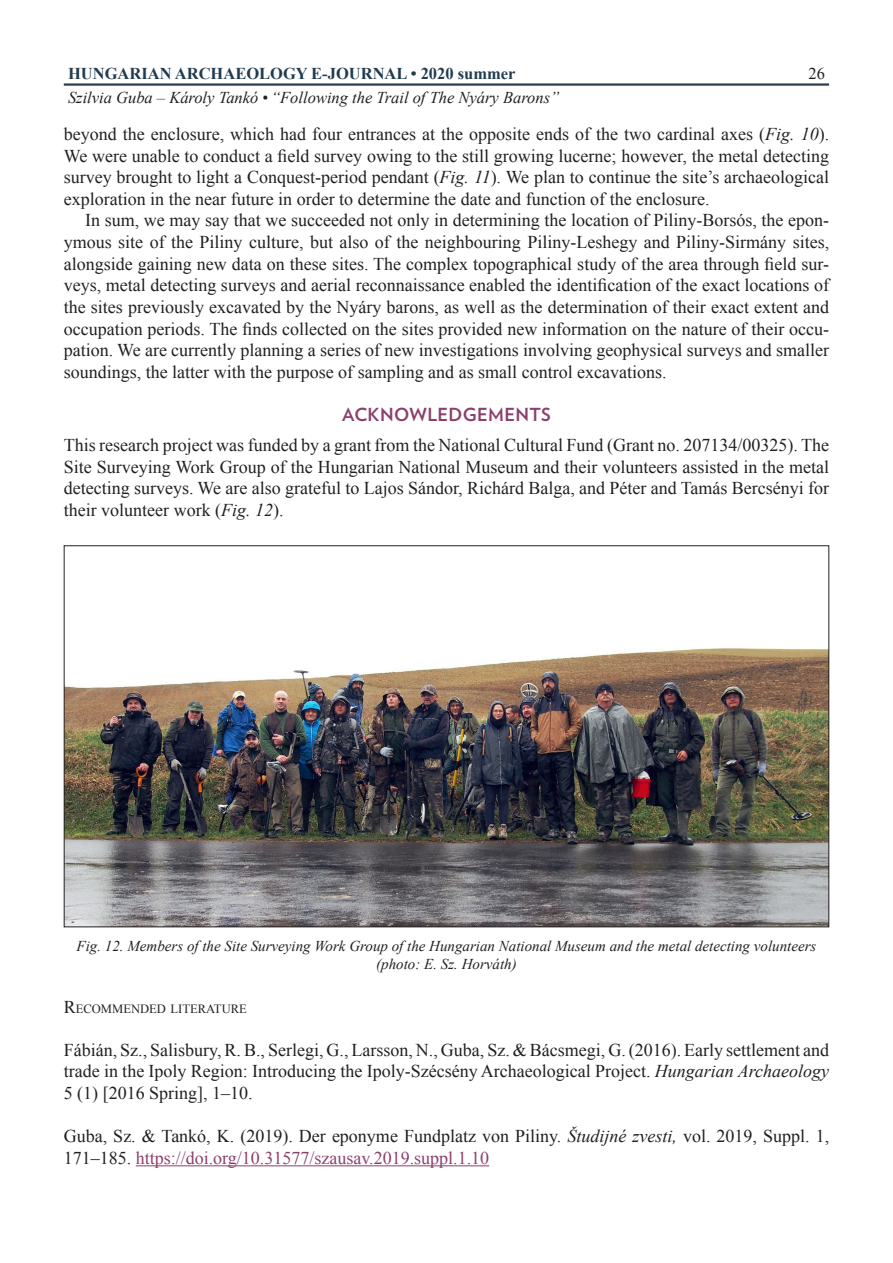
<style>
.page{position:relative;width:893px;height:1263px;background:#fff}
.page>*{position:absolute;margin:0;border:0;box-sizing:border-box;transform-origin:0 0}
.cikk_szoveg_print{font:18px/21.6px "Times New Roman";color:#231f20;text-align:justify}
.irodalom{font:18px/21.6px "Times New Roman";color:#231f20;text-align:justify}
.cikk_behuznelkul{font:18px/21.6px "Times New Roman";color:#231f20;text-align:justify}
.alcim{font:700 18px "Verlag";letter-spacing:.02em;color:#8c3f6d}
.t1{font:italic 16.5px "Times New Roman";color:#231f20}
.t2{font:700 16.5px "Times New Roman";color:#213b4f}
.t3{font:16.5px "Times New Roman";color:#231f20}
.kepala{font:italic 15px/18px "Times New Roman";color:#231f20;text-align:center}
.irodalom-2{font:12.6px "Times New Roman";color:#231f20}
.s1{font-style:italic}
.s2{font-size:18px}
.s3{color:#8c3f6d}
</style>
<div class="page">
<hr style="left:64px;top:83px;width:765px;height:3px;background:#2d3d4d">
<hr style="left:136px;top:1165px;width:353px;height:1px;background:#8c3f6d">
<img style="left:66px;top:648px;width:761px;height:277px">
<p class="t2" style="left:68px;top:62px;width:449px">HUNGARIAN ARCHAEOLOGY E-JOURNAL • 2020 summer</p>
<p class="t3" style="left:808px;top:62px;width:18px">26</p>
<p class="t1" style="left:68px;top:87px;width:493px">Szilvia Guba – Károly Tankó • “Following the Trail of The Nyáry Barons”</p>
<p class="cikk_szoveg_print" style="left:64px;top:123px;width:767px">beyond the enclosure, which had four entrances at the opposite ends of the two cardinal axes (<span class="s1">Fig. 10</span>).<br>We were unable to conduct a field survey owing to the still growing lucerne; however, the metal detecting survey brought to light a Conquest-period pendant (<span class="s1">Fig. 11</span>). We plan to continue the site’s archaeological exploration in the near future in order to determine the date and function of the enclosure.</p>
<p class="cikk_szoveg_print" style="left:64px;top:209px;width:767px;text-indent:21px">In sum, we may say that we succeeded not only in determining the location of Piliny-Borsós, the epon&shy;ymous site of the Piliny culture, but also of the neighbouring Piliny-Leshegy and Piliny-Sirmány sites, alongside gaining new data on these sites. The complex topographical study of the area through field sur&shy;veys, metal detecting surveys and aerial reconnaissance enabled the identification of the exact locations of the sites previously excavated by the Nyáry barons, as well as the determination of their exact extent and occupation periods. The finds collected on the sites provided new information on the nature of their occu&shy;pation. We are currently planning a series of new investigations involving geophysical surveys and smaller soundings, the latter with the purpose of sampling and as small control excavations.</p>
<p class="alcim" style="left:342px;top:400px;width:210px">ACKNOWLEDGEMENTS</p>
<p class="cikk_behuznelkul" style="left:64px;top:434px;width:767px">This research project was funded by a grant from the National Cultural Fund (Grant no. 207134/00325). The Site Surveying Work Group of the Hungarian National Museum and their volunteers assisted in the metal detecting surveys. We are also grateful to Lajos Sándor, Richárd Balga, and Péter and Tamás Bercsényi for their volunteer work (<span class="s1">Fig. 12</span>).</p>
<p class="kepala" style="left:77px;top:937px;width:741px">Fig. 12. Members of the Site Surveying Work Group of the Hungarian National Museum and the metal detecting volunteers (photo: E. Sz. Horváth)</p>
<p class="irodalom-2" style="left:64px;top:1000px;width:185px"><span class="s2">R</span>ECOMMENDED LITERATURE</p>
<p class="irodalom" style="left:64px;top:1039px;width:767px">Fábián, Sz., Salisbury, R. B., Serlegi, G., Larsson, N., Guba, Sz. &amp; Bácsmegi, G. (2016). Early settlement and trade in the Ipoly Region: Introducing the Ipoly-Szécsény Archaeological Project. <span class="s1">Hungarian Archaeology </span>5 (1) [2016 Spring], 1–10.</p>
<p class="irodalom" style="left:64px;top:1125px;width:767px">Guba, Sz. &amp; Tankó, K. (2019). Der eponyme Fundplatz von Piliny. <span class="s1">Študijné zvesti,</span> vol. 2019, Suppl. 1,<br>171–185. <span class="s3">https://doi.org/10.31577/szausav.2019.suppl.1.10</span></p>
</div>
